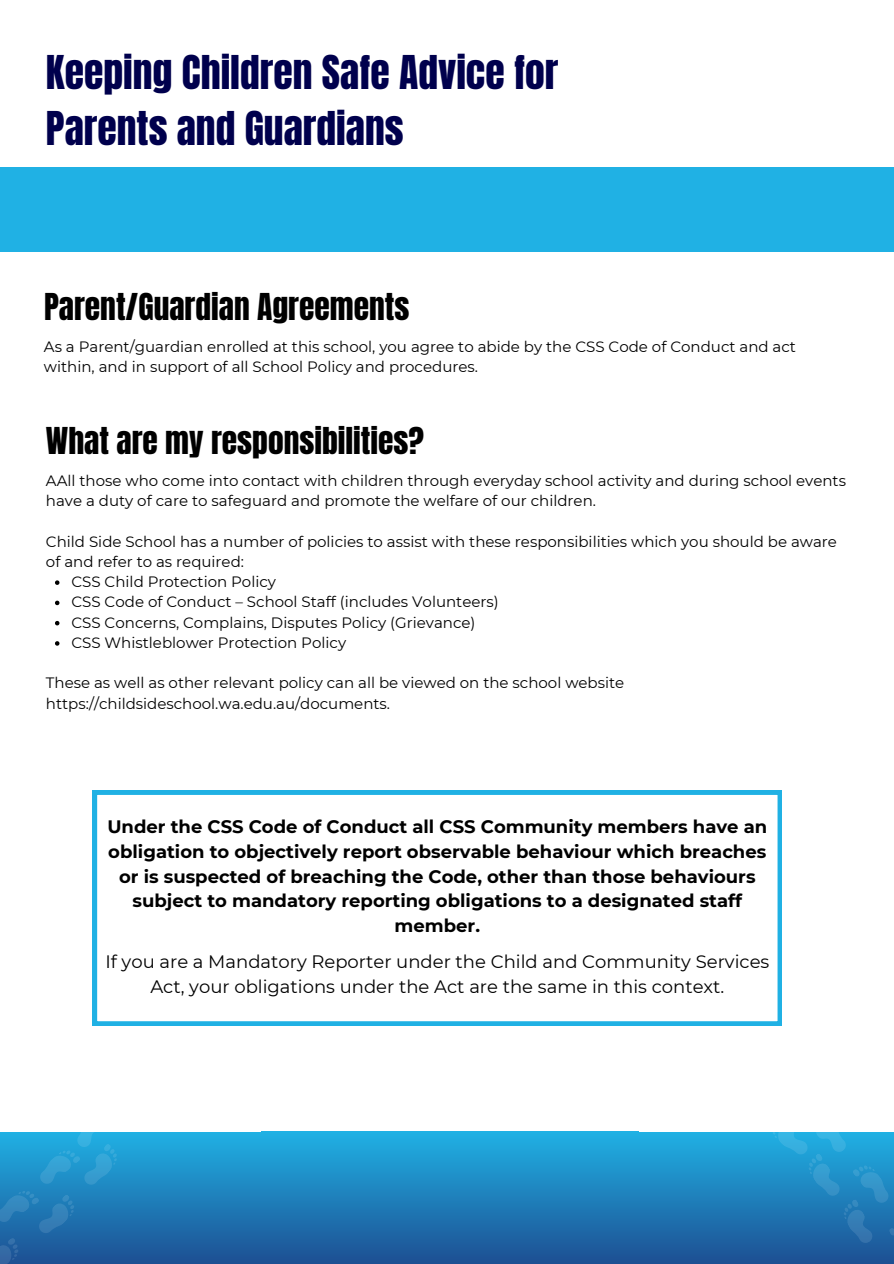
<style>
.page{position:relative;width:894px;height:1264px;background:#fff}
.page>*{position:absolute;margin:0;border:0;box-sizing:border-box;transform-origin:0 0}
.t1{font:39.6px/55.5px "Anton";color:#00004d}
.t2{font:31.5px "Anton";color:#000}
.t3{font:700 18px/24.8px "Montserrat";color:#000;text-align:center}
.t4{font:18px/24.8px "Montserrat";color:#000;text-align:center}
.t5{font:15px/20.2px "Montserrat";color:#000}
</style>
<div class="page">
<div style="left:0;top:167px;width:893px;height:85px;background:#20b1e4"></div>
<div style="left:0;top:1131px;width:893px;height:132px;background:linear-gradient(to bottom,#20b1e4,#1d5194)"></div>
<svg style="left:0;top:1131px;width:122px;height:132px;background:#2383bc"></svg>
<svg style="left:766px;top:1131px;width:127px;height:132px;background:#2382bc"></svg>
<svg style="left:55px;top:580px;width:4px;height:5px"></svg>
<svg style="left:55px;top:600px;width:4px;height:5px"></svg>
<svg style="left:55px;top:621px;width:4px;height:4px"></svg>
<svg style="left:55px;top:641px;width:4px;height:4px"></svg>
<svg style="left:93px;top:790px;width:688px;height:235px"></svg>
<h4 class="t1" style="left:46px;top:45px;width:514px">Keeping Children Safe Advice for<br>Parents and Guardians</h4>
<h2 class="t2" style="left:44px;top:284px;width:367px">Parent/Guardian Agreements</h2>
<h1 class="t5" style="left:44px;top:336px;width:753px">As a Parent/guardian enrolled at this school, you agree to abide by the CSS Code of Conduct and act within, and in support of all School Policy and procedures.</h1>
<p class="t2" style="left:46px;top:418px;width:379px">What are my responsibilities?</p>
<p class="t5" style="left:46px;top:470px;width:801px">AAll those who come into contact with children through everyday school activity and during school events have a duty of care to safeguard and promote the welfare of our children.</p>
<h2 class="t5" style="left:46px;top:531px;width:792px">Child Side School has a number of policies to assist with these responsibilities which you should be aware of and refer to as required:</h2>
<p class="t5" style="left:71px;top:571px;width:206px">CSS Child Protection Policy</p>
<p class="t5" style="left:71px;top:592px;width:428px">CSS Code of Conduct – School Staff (includes Volunteers)</p>
<p class="t5" style="left:71px;top:612px;width:405px">CSS Concerns, Complains, Disputes Policy (Grievance)</p>
<p class="t5" style="left:71px;top:632px;width:276px">CSS Whistleblower Protection Policy</p>
<p class="t5" style="left:46px;top:673px;width:579px">These as well as other relevant policy can all be viewed on the school website</p>
<p class="t5" style="left:46px;top:693px;width:345px">https://childsideschool.wa.edu.au/documents.</p>
<p class="t3" style="left:107px;top:814px;width:661px">Under the CSS Code of Conduct all CSS Community members have an obligation to objectively report observable behaviour which breaches or is suspected of breaching the Code, other than those behaviours subject to mandatory reporting obligations to a designated staff member.</p>
<h3 class="t4" style="left:105px;top:949px;width:665px">If you are a Mandatory Reporter under the Child and Community Services<br>Act, your obligations under the Act are the same in this context.</h3>
</div>
